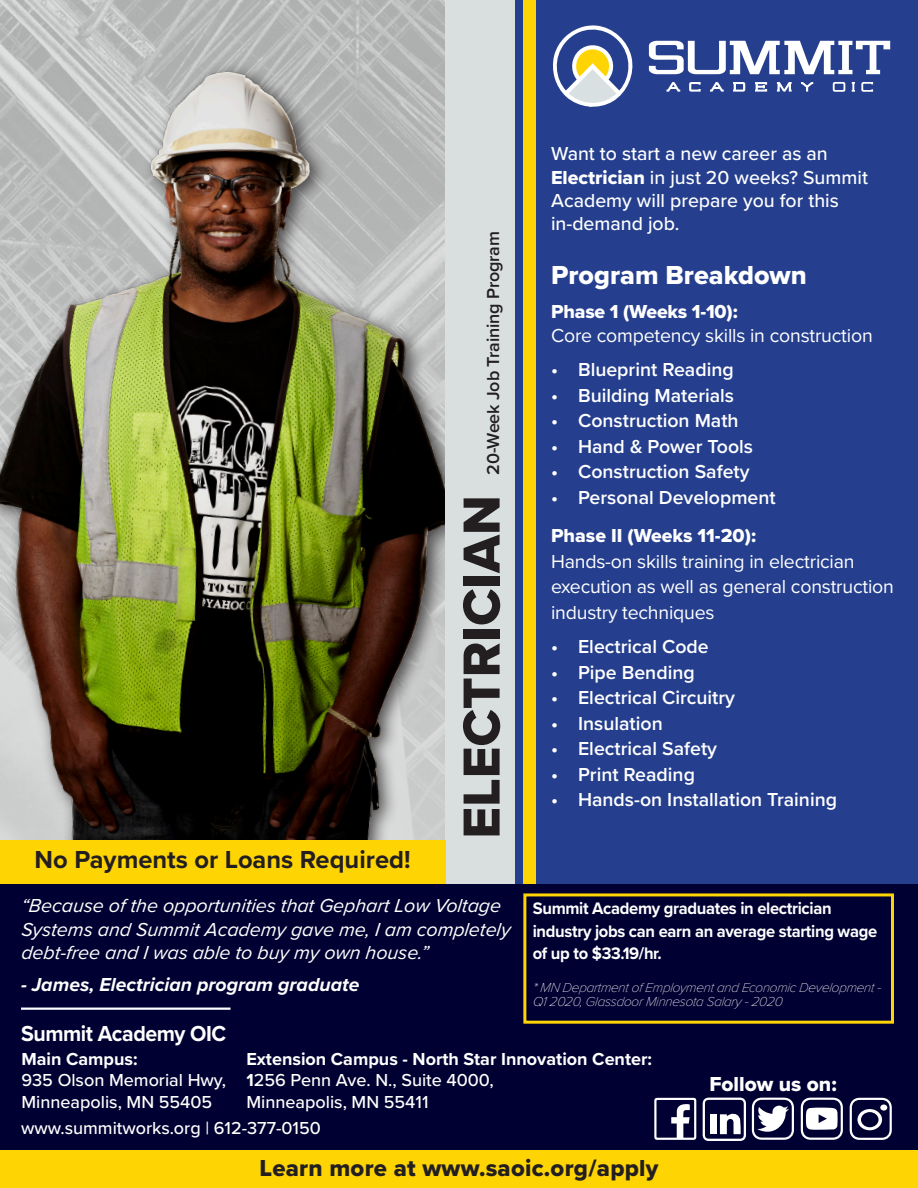
<style>
.page{position:relative;width:918px;height:1188px;background:#fff}
.page>*{position:absolute;margin:0;border:0;box-sizing:border-box;transform-origin:0 0}
.t1{font:54px "Proxima Nova Extrabld";color:#231f20}
.t2{font:27px "Proxima Nova Extrabld";color:#fff}
.t3{font:700 25.5px "Proxima Nova";color:#231f20}
.t4{font:24px "Proxima Nova Extrabld";letter-spacing:.01em;color:#231f20}
.t5{font:700 22.5px "Proxima Nova";letter-spacing:-.02em;color:#fff;scale:.95 1}
.t6{font:21px "Proxima Nova Extrabld";color:#fff}
.t7{font:600 19.5px "Proxima Nova";color:#fff}
.t8{font:19.5px/25.5px "Proxima Nova";letter-spacing:-.01em;color:#fff}
.t9{font:italic 19.5px/23.4px "Proxima Nova";color:#fff}
.Body1{font:500 19.5px/23.4px "Proxima Nova";color:#fff}
.t10{font:italic 700 19.5px "Proxima Nova";color:#fff}
.t11{font:19.5px "Proxima Nova Extrabld";color:#fff}
.t12{font:500 18px "Proxima Nova";color:#fff}
.t13{font:700 18px/21.6px "Proxima Nova";color:#fff}
.t14{font:600 18px "Proxima Nova";letter-spacing:-.01em;color:#231f20}
.t15{font:700 17.25px "Proxima Nova";letter-spacing:-.02em;color:#fff;scale:.96 1}
.smallPbullets{font:italic 100 13.5px/13.5px "Proxima Nova";letter-spacing:-.02em;color:#fff}
.s1{font-family:"Proxima Nova Extrabld";font-weight:400}
.s2{font-family:"Proxima Nova Extrabld"}
.s3{font-weight:500}
</style>
<div class="page">
<img style="left:0;top:0;width:445px;height:60px">
<div style="left:511px;top:0;width:407px;height:884px;background:#253f8e"></div>
<img style="left:0;top:60px;width:445px;height:780px">
<div style="left:445px;top:0;width:69px;height:1188px;background:#d9dfdf"></div>
<div style="left:523px;top:0;width:13px;height:1161px;background:#fed503"></div>
<div style="left:0;top:884px;width:918px;height:304px;background:#000032"></div>
<svg style="left:553px;top:25px;width:80px;height:82px"></svg>
<svg style="left:649px;top:41px;width:241px;height:33px"></svg>
<svg style="left:777px;top:82px;width:15px;height:10px"></svg>
<svg style="left:755px;top:82px;width:12px;height:10px"></svg>
<svg style="left:733px;top:82px;width:12px;height:10px"></svg>
<svg style="left:833px;top:82px;width:12px;height:10px"></svg>
<svg style="left:689px;top:82px;width:12px;height:10px"></svg>
<svg style="left:710px;top:82px;width:14px;height:10px"></svg>
<svg style="left:667px;top:82px;width:13px;height:10px"></svg>
<svg style="left:861px;top:82px;width:12px;height:10px"></svg>
<svg style="left:801px;top:82px;width:12px;height:10px"></svg>
<svg style="left:852px;top:82px;width:3px;height:10px"></svg>
<div style="left:0;top:1150px;width:918px;height:38px;background:#fed503"></div>
<hr style="left:21px;top:1008px;width:210px;height:2px;background:#fff">
<div style="left:523px;top:893px;width:371px;height:131px;border:3px solid #fed503"></div>
<div style="left:0;top:840px;width:445px;height:44px;background:#fed503"></div>
<svg style="left:654px;top:1098px;width:42px;height:42px"></svg>
<svg style="left:703px;top:1098px;width:43px;height:43px"></svg>
<div style="left:710px;top:1114px;width:7px;height:20px;background:#fff"></div>
<svg style="left:752px;top:1098px;width:42px;height:42px"></svg>
<svg style="left:801px;top:1098px;width:42px;height:42px"></svg>
<svg style="left:850px;top:1098px;width:42px;height:42px"></svg>
<p class="t14" style="left:480px;top:475px;width:245px;rotate:-90deg">20-Week Job Training Program</p>
<p class="t3" style="left:35px;top:840px;width:377px">No Payments or Loans Required!</p>
<p class="t1" style="left:441px;top:839px;width:345px;rotate:-90deg">ELECTRICIAN</p>
<p class="t9" style="left:21px;top:893px;width:491px">“Because of the opportunities that Gephart Low Voltage<br>Systems and Summit Academy gave me, I am completely debt-free and I was able to buy my own house.”</p>
<p class="t10" style="left:21px;top:970px;width:340px">- James, Electrician program graduate</p>
<p class="t5" style="left:21px;top:1017px;width:218px">Summit Academy OIC</p>
<p class="Body1" style="left:551px;top:141px;width:318px">Want to start a new career as an<br><span class="s1">Electrician</span> in just 20 weeks? Summit<br>Academy will prepare you for this</p>
<p class="Body1" style="left:551px;top:211px;width:130px">in-demand job.</p>
<p class="t2" style="left:551px;top:255px;width:257px">Program Breakdown</p>
<p class="t8" style="left:551px;top:299px;width:323px;line-height:23.4px"><span class="s2">Phase 1 (Weeks 1-10):<br></span>Core competency skills in construction</p>
<p class="t7" style="left:551px;top:355px;width:184px">• Blueprint Reading</p>
<p class="t7" style="left:551px;top:381px;width:185px">• Building Materials</p>
<p class="t7" style="left:551px;top:406px;width:189px">• Construction Math</p>
<p class="t7" style="left:551px;top:432px;width:204px">• Hand &amp; Power Tools</p>
<p class="t7" style="left:551px;top:457px;width:200px">• Construction Safety</p>
<p class="t7" style="left:551px;top:483px;width:226px">• Personal Development</p>
<p class="t11" style="left:551px;top:521px;width:207px">Phase II (Weeks 11-20):</p>
<p class="t8" style="left:551px;top:547px;width:344px">Hands-on skills training in electrician execution as well as general construction industry techniques</p>
<p class="t7" style="left:551px;top:632px;width:159px">• Electrical Code</p>
<p class="t7" style="left:551px;top:657px;width:145px">• Pipe Bending</p>
<p class="t7" style="left:551px;top:683px;width:186px">• Electrical Circuitry</p>
<p class="t7" style="left:551px;top:708px;width:113px">• Insulation</p>
<p class="t7" style="left:551px;top:734px;width:167px">• Electrical Safety</p>
<p class="t7" style="left:551px;top:759px;width:145px">• Print Reading</p>
<p class="t7" style="left:551px;top:785px;width:288px">• Hands-on Installation Training</p>
<p class="t15" style="left:533px;top:896px;width:313px">Summit Academy graduates in electrician</p>
<p class="t15" style="left:533px;top:918px;width:360px">industry jobs can earn an average starting wage</p>
<p class="t15" style="left:533px;top:941px;width:136px">of up to $33.19/hr.</p>
<p class="smallPbullets" style="left:533px;top:980px;width:352px">* MN Department of Employment and Economic Development -<br>Q1 2020, Glassdoor Minnesota Salary - 2020</p>
<p class="t13" style="left:21px;top:1048px;width:118px">Main Campus:</p>
<p class="t12" style="left:21px;top:1067px;width:206px">935 Olson Memorial Hwy,</p>
<p class="t12" style="left:21px;top:1089px;width:192px">Minneapolis, MN 55405</p>
<p class="t13" style="left:246px;top:1048px;width:407px">Extension Campus - North Star Innovation Center:<br>1<span class="s3">256 Penn Ave. N., Suite 4000,</span></p>
<p class="t12" style="left:246px;top:1089px;width:184px">Minneapolis, MN 55411</p>
<p class="t12" style="left:21px;top:1114px;width:301px">www.summitworks.org | 612-377-0150</p>
<p class="t4" style="left:260px;top:1150px;width:400px">Learn more at www.saoic.org/apply</p>
<p class="t6" style="left:709px;top:1068px;width:129px">Follow us on:</p>
</div>
